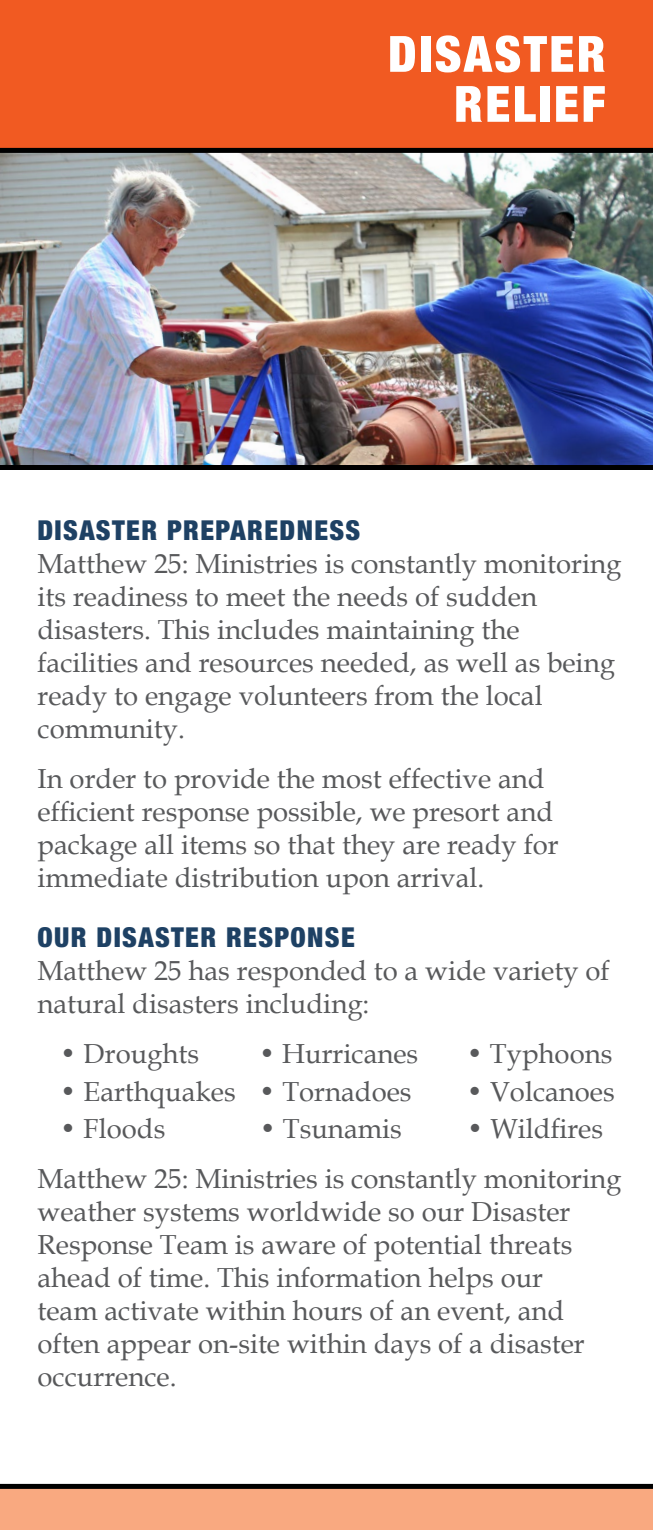
<style>
.page{position:relative;width:653px;height:1530px;background:#fff}
.page>*{position:absolute;margin:0;border:0;box-sizing:border-box;transform-origin:0 0}
.t1{font:900 condensed 50px/50px "Helvetica Neue LT Std";letter-spacing:.05em;color:#fff;text-align:right}
.t2{font:27.5px/33px "Book Antiqua";color:#58595b}
.t3{font:900 condensed 27.5px "Helvetica Neue LT Std";letter-spacing:.05em;color:#1e4164}
</style>
<div class="page">
<div style="left:0;top:0;width:653px;height:158px;background:#f15a22"></div>
<div style="left:0;top:1488px;width:653px;height:42px;background:#f9a980"></div>
<div style="left:0;top:1484px;width:653px;height:5px;background:#000"></div>
<img style="left:0;top:153px;width:653px;height:312px">
<div style="left:0;top:148px;width:653px;height:5px;background:#000"></div>
<div style="left:0;top:465px;width:653px;height:5px;background:#000"></div>
<h1 class="t1" style="left:388px;top:28px;width:219px">DISASTER<br>RELIEF</h1>
<p class="t3" style="left:38px;top:513px;width:324px">DISASTER PREPAREDNESS</p>
<p class="t2" style="left:38px;top:547px;width:585px">Matthew 25: Ministries is constantly monitoring its readiness to meet the needs of sudden disasters. This includes maintaining the facilities and resources needed, as well as being ready to engage volunteers from the local community.</p>
<p class="t2" style="left:38px;top:762px;width:523px">In order to provide the most effective and efficient response possible, we presort and package all items so that they are ready for immediate distribution upon arrival.</p>
<p class="t3" style="left:38px;top:920px;width:319px">OUR DISASTER RESPONSE</p>
<p class="t2" style="left:38px;top:954px;width:574px">Matthew 25 has responded to a wide variety of natural disasters including:</p>
<p class="t2" style="left:60px;top:1037px;width:141px">• Droughts</p>
<p class="t2" style="left:259px;top:1037px;width:161px">• Hurricanes</p>
<p class="t2" style="left:466px;top:1037px;width:147px">• Typhoons</p>
<p class="t2" style="left:60px;top:1074px;width:353px">• Earthquakes • Tornadoes</p>
<p class="t2" style="left:467px;top:1074px;width:150px">• Volcanoes</p>
<p class="t2" style="left:60px;top:1112px;width:107px">• Floods</p>
<p class="t2" style="left:259px;top:1112px;width:144px">• Tsunamis</p>
<p class="t2" style="left:37px;top:1103px;width:585px;line-height:50px;text-indent:429px">• Wildfires<br>Matthew 25: Ministries is constantly monitoring</p>
<p class="t2" style="left:37px;top:1195px;width:549px">weather systems worldwide so our Disaster Response Team is aware of potential threats ahead of time. This information helps our team activate within hours of an event, and often appear on-site within days of a disaster occurrence.</p>
</div>
